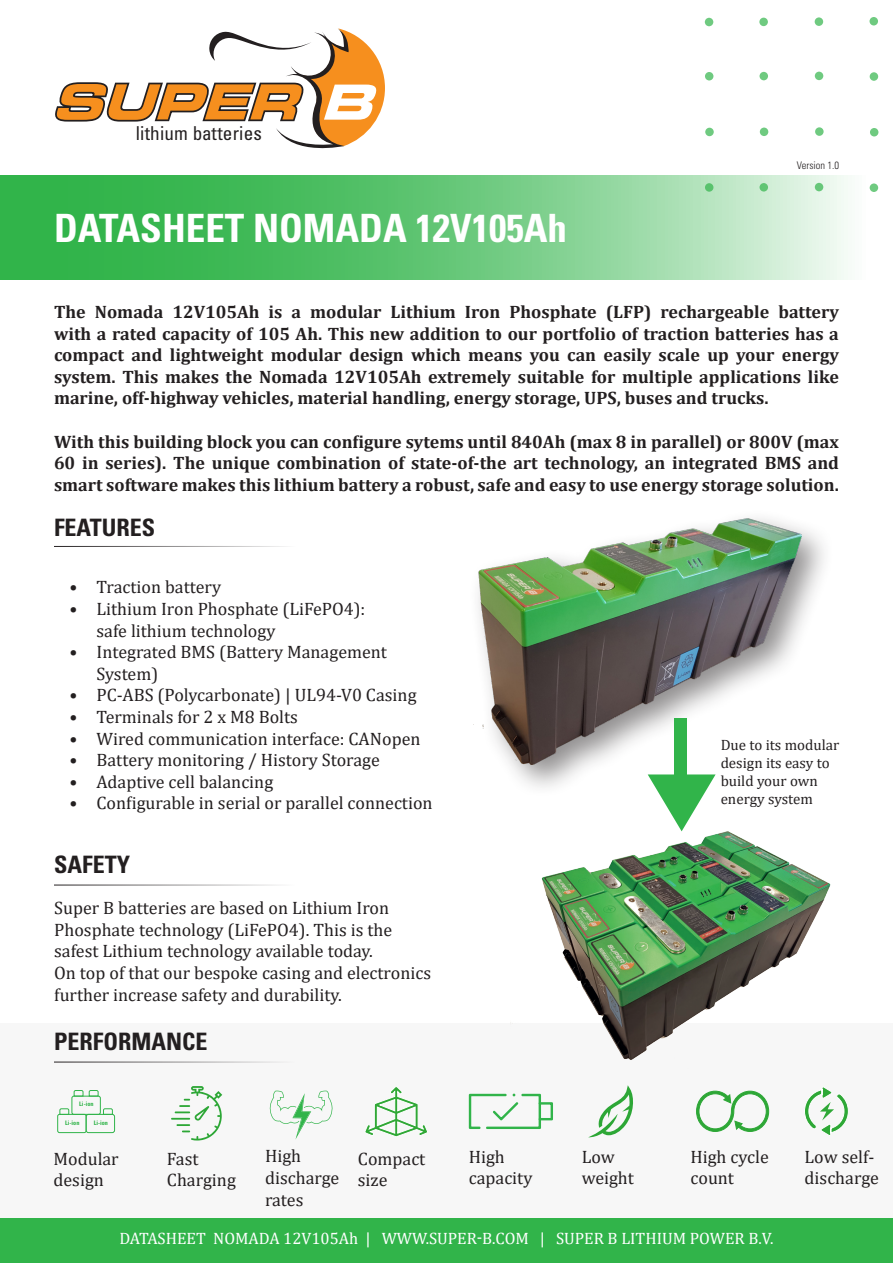
<style>
.page{position:relative;width:893px;height:1263px;background:#fff}
.page>*{position:absolute;margin:0;border:0;box-sizing:border-box;transform-origin:0 0}
.t1{font:700 condensed 39px "Univers LT Std";color:#fff}
.t2{font:700 condensed 24px "Univers LT Std";color:#231f20}
.t3{font:condensed 19.2px "Univers LT Std";letter-spacing:.01em;color:#231f20}
.t4{font:700 18px/21.6px "Cambria";color:#231f20;text-align:justify}
.t5{font:18px/21.6px "Cambria";color:#231f20}
.t6{font:16.5px "Cambria";color:#fff}
.t7{font:15px/18px "Cambria";color:#231f20}
.Text{font:300 condensed 10.5px "Univers LT Std";color:#231f20}
.t8{font:700 condensed 6.15px "Univers LT Std";color:#31b44a}
</style>
<div class="page">
<div style="left:0;top:1023px;width:893px;height:224px;background:#f7f7f7"></div>
<svg style="left:0;top:175px;width:879px;height:105px;background:#75cc85"></svg>
<img style="left:541px;top:831px;width:290px;height:229px">
<svg style="left:469px;top:1093px;width:84px;height:36px"></svg>
<svg style="left:589px;top:1085px;width:44px;height:52px"></svg>
<svg style="left:696px;top:1091px;width:73px;height:40px"></svg>
<svg style="left:805px;top:1087px;width:43px;height:48px"></svg>
<div style="left:71px;top:1096px;width:30px;height:19px;border:1px solid #31b44a;border-radius:2px"></div>
<svg style="left:73px;top:1090px;width:26px;height:7px"></svg>
<div style="left:57px;top:1114px;width:30px;height:19px;border:1px solid #31b44a;border-radius:2px"></div>
<svg style="left:59px;top:1108px;width:11px;height:7px"></svg>
<div style="left:86px;top:1114px;width:29px;height:19px;border:1px solid #31b44a;border-radius:2px"></div>
<svg style="left:102px;top:1108px;width:11px;height:7px"></svg>
<svg style="left:171px;top:1086px;width:51px;height:54px"></svg>
<hr style="left:54px;top:546px;width:242px;height:1px;background:#231f20">
<hr style="left:54px;top:1061px;width:242px;height:1px;background:#231f20">
<hr style="left:54px;top:884px;width:242px;height:1px;background:#231f20">
<div style="left:0;top:1218px;width:893px;height:45px;background:#31b44a"></div>
<svg style="left:55px;top:28px;width:330px;height:121px"></svg>
<svg style="left:269px;top:1090px;width:64px;height:49px"></svg>
<svg style="left:365px;top:1087px;width:62px;height:50px"></svg>
<div style="left:705px;top:18px;width:8px;height:8px;background:#6fca80;border-radius:50%"></div>
<div style="left:705px;top:72px;width:8px;height:8px;background:#6fca80;border-radius:50%"></div>
<svg style="left:705px;top:128px;width:9px;height:8px"></svg>
<div style="left:705px;top:183px;width:8px;height:9px;background:#59c26d;border-radius:50%"></div>
<svg style="left:759px;top:18px;width:9px;height:8px"></svg>
<div style="left:759px;top:72px;width:9px;height:8px;background:#6fca80;border-radius:50%"></div>
<div style="left:760px;top:128px;width:8px;height:8px;background:#6fca80;border-radius:50%"></div>
<svg style="left:759px;top:183px;width:9px;height:9px"></svg>
<svg style="left:815px;top:17px;width:8px;height:9px"></svg>
<div style="left:815px;top:72px;width:8px;height:8px;background:#6fca80;border-radius:50%"></div>
<svg style="left:815px;top:127px;width:9px;height:9px"></svg>
<div style="left:815px;top:183px;width:8px;height:8px;background:#68c77a;border-radius:50%"></div>
<svg style="left:869px;top:17px;width:9px;height:9px"></svg>
<svg style="left:870px;top:72px;width:8px;height:9px"></svg>
<div style="left:870px;top:128px;width:8px;height:8px;background:#6fca80;border-radius:50%"></div>
<div style="left:870px;top:183px;width:8px;height:9px;background:#6fca80;border-radius:50%"></div>
<div style="left:468px;top:508px;width:368px;height:291px;background:#231f20;opacity:.5"></div>
<img style="left:474px;top:519px;width:328px;height:246px">
<svg style="left:648px;top:774px;width:68px;height:57px"></svg>
<div style="left:674px;top:719px;width:13px;height:64px;background:#31b44a"></div>
<p class="t3" style="left:136px;top:121px;width:128px">lithium batteries</p>
<p class="t1" style="left:54px;top:204px;width:515px">DATASHEET NOMADA 12V105Ah</p>
<p class="Text" style="left:797px;top:159px;width:44px">Version 1.0</p>
<p class="t4" style="left:54px;top:300px;width:786px">The Nomada 12V105Ah is a modular Lithium Iron Phosphate (LFP) rechargeable battery with a rated capacity of 105 Ah. This new addition to our portfolio of traction batteries has a compact and lightweight modular design which means you can easily scale up your energy system. This makes the Nomada 12V105Ah extremely suitable for multiple applications like marine, off-highway vehicles, material handling, energy storage, UPS, buses and trucks.</p>
<p class="t4" style="left:54px;top:430px;width:786px">With this building block you can configure sytems until 840Ah (max 8 in parallel) or 800V (max 60 in series). The unique combination of state-of-the art technology, an integrated BMS and smart software makes this lithium battery a robust, safe and easy to use energy storage solution.</p>
<p class="t2" style="left:54px;top:513px;width:103px">FEATURES</p>
<p class="t5" style="left:70px;top:576px;width:153px">• Traction battery</p>
<p class="t5" style="left:97px;top:598px;width:270px;text-indent:-27px">• Lithium Iron Phosphate (LiFePO4): safe lithium technology</p>
<p class="t5" style="left:97px;top:641px;width:292px;text-indent:-27px">• Integrated BMS (Battery Management<br>System)</p>
<p class="t5" style="left:70px;top:684px;width:349px">• PC-ABS (Polycarbonate) | UL94-V0 Casing</p>
<p class="t5" style="left:70px;top:706px;width:230px">• Terminals for 2 x M8 Bolts</p>
<p class="t5" style="left:70px;top:728px;width:352px">• Wired communication interface: CANopen</p>
<p class="t5" style="left:70px;top:749px;width:312px">• Battery monitoring / History Storage</p>
<p class="t5" style="left:70px;top:771px;width:205px">• Adaptive cell balancing</p>
<p class="t5" style="left:70px;top:792px;width:365px">• Configurable in serial or parallel connection</p>
<p class="t2" style="left:54px;top:849px;width:78px">SAFETY</p>
<p class="t5" style="left:54px;top:897px;width:339px">Super B batteries are based on Lithium Iron<br>Phosphate technology (LiFePO4). This is the safest Lithium technology available today.</p>
<p class="t5" style="left:54px;top:962px;width:378px">On top of that our bespoke casing and electronics further increase safety and durability.</p>
<p class="t2" style="left:54px;top:1026px;width:155px">PERFORMANCE</p>
<p class="t8" style="left:79px;top:1100px;width:16px">Li-ion</p>
<p class="t8" style="left:65px;top:1119px;width:16px">Li-ion</p>
<p class="t8" style="left:94px;top:1119px;width:16px">Li-ion</p>
<p class="t5" style="left:54px;top:1147px;width:67px">Modular</p>
<p class="t5" style="left:54px;top:1169px;width:52px">design</p>
<p class="t5" style="left:167px;top:1147px;width:33px">Fast</p>
<p class="t5" style="left:167px;top:1169px;width:70px">Charging</p>
<p class="t5" style="left:265px;top:1145px;width:38px">High</p>
<p class="t5" style="left:265px;top:1167px;width:76px">discharge</p>
<p class="t5" style="left:265px;top:1188px;width:40px">rates</p>
<p class="t5" style="left:358px;top:1147px;width:69px">Compact</p>
<p class="t5" style="left:358px;top:1169px;width:31px">size</p>
<p class="t5" style="left:469px;top:1145px;width:38px">High</p>
<p class="t5" style="left:469px;top:1167px;width:65px">capacity</p>
<p class="t5" style="left:582px;top:1145px;width:35px">Low</p>
<p class="t5" style="left:582px;top:1167px;width:54px">weight</p>
<p class="t7" style="left:721px;top:735px;width:120px">Due to its modular design its easy to build your own</p>
<p class="t7" style="left:721px;top:789px;width:94px">energy system</p>
<p class="t5" style="left:690px;top:1145px;width:80px">High cycle</p>
<p class="t5" style="left:690px;top:1167px;width:45px">count</p>
<p class="t5" style="left:805px;top:1145px;width:71px">Low self-</p>
<p class="t5" style="left:805px;top:1167px;width:76px">discharge</p>
<p class="t6" style="left:119px;top:1228px;width:656px">DATASHEET NOMADA 12V105Ah | WWW.SUPER-B.COM | SUPER B LITHIUM POWER B.V.</p>
</div>
